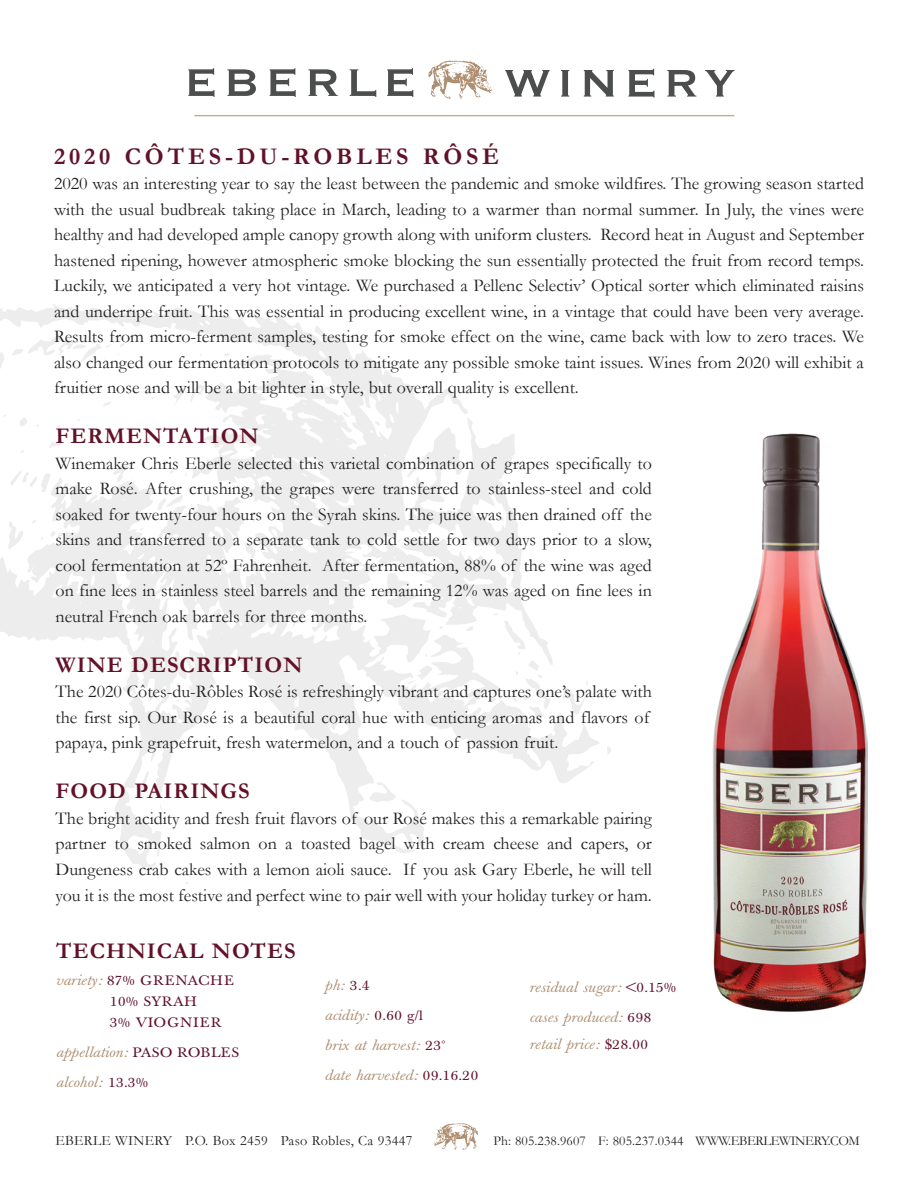
<style>
.page{position:relative;width:918px;height:1188px;background:#fff}
.page>*{position:absolute;margin:0;border:0;box-sizing:border-box;transform-origin:0 0}
.t1{font:700 24px "Garamond";letter-spacing:.16em;color:#621129}
.t2{font:700 22.5px "Garamond";letter-spacing:.05em;color:#621129}
.t3{font:18px/25.5px "Garamond";color:#231f20;text-align:justify}
.t4{font:italic 14.85px/30px "Baskerville";letter-spacing:.02em;color:#ae8e70;scale:1.11 1}
.t5{font:14.25px "Garamond";letter-spacing:.02em;color:#231f20}
.t6{font:13.5px "Garamond";letter-spacing:-.01em;color:#231f20}
.t7{font:13.5px/21px "Baskerville";letter-spacing:.06em;color:#621129;scale:1.11 1}
.s1{font-style:italic;font-size:14.85px;color:#ae8e70}
.s2{font-style:normal;font-size:13.5px;color:#621129}
</style>
<div class="page">
<svg style="left:0;top:304px;width:611px;height:580px"></svg>
<svg style="left:433px;top:1123px;width:45px;height:27px"></svg>
<svg style="left:428px;top:60px;width:65px;height:39px"></svg>
<hr style="left:194px;top:116px;width:540px;height:1px;background:#ae8e70">
<svg style="left:505px;top:70px;width:45px;height:27px"></svg>
<svg style="left:561px;top:70px;width:8px;height:27px"></svg>
<svg style="left:584px;top:70px;width:30px;height:27px"></svg>
<svg style="left:628px;top:69px;width:26px;height:29px"></svg>
<svg style="left:667px;top:70px;width:29px;height:27px"></svg>
<svg style="left:705px;top:70px;width:30px;height:27px"></svg>
<svg style="left:188px;top:68px;width:26px;height:29px"></svg>
<svg style="left:227px;top:69px;width:29px;height:27px"></svg>
<svg style="left:270px;top:68px;width:26px;height:29px"></svg>
<svg style="left:308px;top:69px;width:30px;height:27px"></svg>
<svg style="left:350px;top:69px;width:26px;height:28px"></svg>
<svg style="left:387px;top:68px;width:26px;height:29px"></svg>
<img style="left:713px;top:434px;width:155px;height:578px">
<h1 class="t1" style="left:54px;top:142px;width:447px">2020 CÔTES-DU-ROBLES RÔSÉ</h1>
<p class="t3" style="left:54px;top:170px;width:812px">2020 was an interesting year to say the least between the pandemic and smoke wildfires. The growing season started with the usual budbreak taking place in March, leading to a warmer than normal summer. In July, the vines were healthy and had developed ample canopy growth along with uniform clusters. Record heat in August and September hastened ripening, however atmospheric smoke blocking the sun essentially protected the fruit from record temps.<br>Luckily, we anticipated a very hot vintage. We purchased a Pellenc Selectiv’ Optical sorter which eliminated raisins and underripe fruit. This was essential in producing excellent wine, in a vintage that could have been very average.<br>Results from micro-ferment samples, testing for smoke effect on the wine, came back with low to zero traces. We also changed our fermentation protocols to mitigate any possible smoke taint issues. Wines from 2020 will exhibit a fruitier nose and will be a bit lighter in style, but overall quality is excellent.</p>
<p class="t2" style="left:56px;top:423px;width:205px">FERMENTATION</p>
<p class="t3" style="left:56px;top:450px;width:598px">Winemaker Chris Eberle selected this varietal combination of grapes specifically to make Rosé. After crushing, the grapes were transferred to stainless-steel and cold soaked for twenty-four hours on the Syrah skins. The juice was then drained off the skins and transferred to a separate tank to cold settle for two days prior to a slow, cool fermentation at 52º Fahrenheit. After fermentation, 88% of the wine was aged on fine lees in stainless steel barrels and the remaining 12% was aged on fine lees in neutral French oak barrels for three months.</p>
<p class="t2" style="left:56px;top:651px;width:248px">WINE DESCRIPTION</p>
<p class="t3" style="left:56px;top:679px;width:598px;text-align:left">The 2020 Côtes-du-Rôbles Rosé is refreshingly vibrant and captures one’s palate with the first sip. Our Rosé is a beautiful coral hue with enticing aromas and flavors of papaya, pink grapefruit, fresh watermelon, and a touch of passion fruit.</p>
<p class="t2" style="left:56px;top:778px;width:196px">FOOD PAIRINGS</p>
<p class="t3" style="left:56px;top:805px;width:598px">The bright acidity and fresh fruit flavors of our Rosé makes this a remarkable pairing partner to smoked salmon on a toasted bagel with cream cheese and capers, or Dungeness crab cakes with a lemon aioli sauce. If you ask Gary Eberle, he will tell you it is the most festive and perfect wine to pair well with your holiday turkey or ham.</p>
<p class="t2" style="left:56px;top:937px;width:241px">TECHNICAL NOTES</p>
<p class="t7" style="left:110px;top:970px;width:113px;text-indent:-54px"><span class="s1">variety:</span> 87% GRENACHE<br>10% SYRAH<br>3% VIOGNIER</p>
<p class="t4" style="left:56px;top:1037px;width:166px">appellation: <span class="s2">PASO ROBLES </span>alcohol: <span class="s2">13.3%</span></p>
<p class="t4" style="left:325px;top:970px;width:140px">ph: <span class="s2">3.4<br></span>acidity: <span class="s2">0.60 g/l<br></span>brix at harvest: <span class="s2">23˚<br></span>date harvested: <span class="s2">09.16.20</span></p>
<p class="t4" style="left:530px;top:973px;width:133px">residual sugar: <span class="s2">&lt;0.15% </span>cases produced: <span class="s2">698</span></p>
<p class="t4" style="left:530px;top:1030px;width:108px">retail price: <span class="s2">$28.00</span></p>
<p class="t5" style="left:56px;top:1132px;width:358px">EBERLE WINERY P.O. Box 2459 Paso Robles, Ca 93447</p>
<p class="t6" style="left:493px;top:1132px;width:368px">Ph: 805.238.9607 F: 805.237.0344 WWW.EBERLEWINERY.COM</p>
</div>
